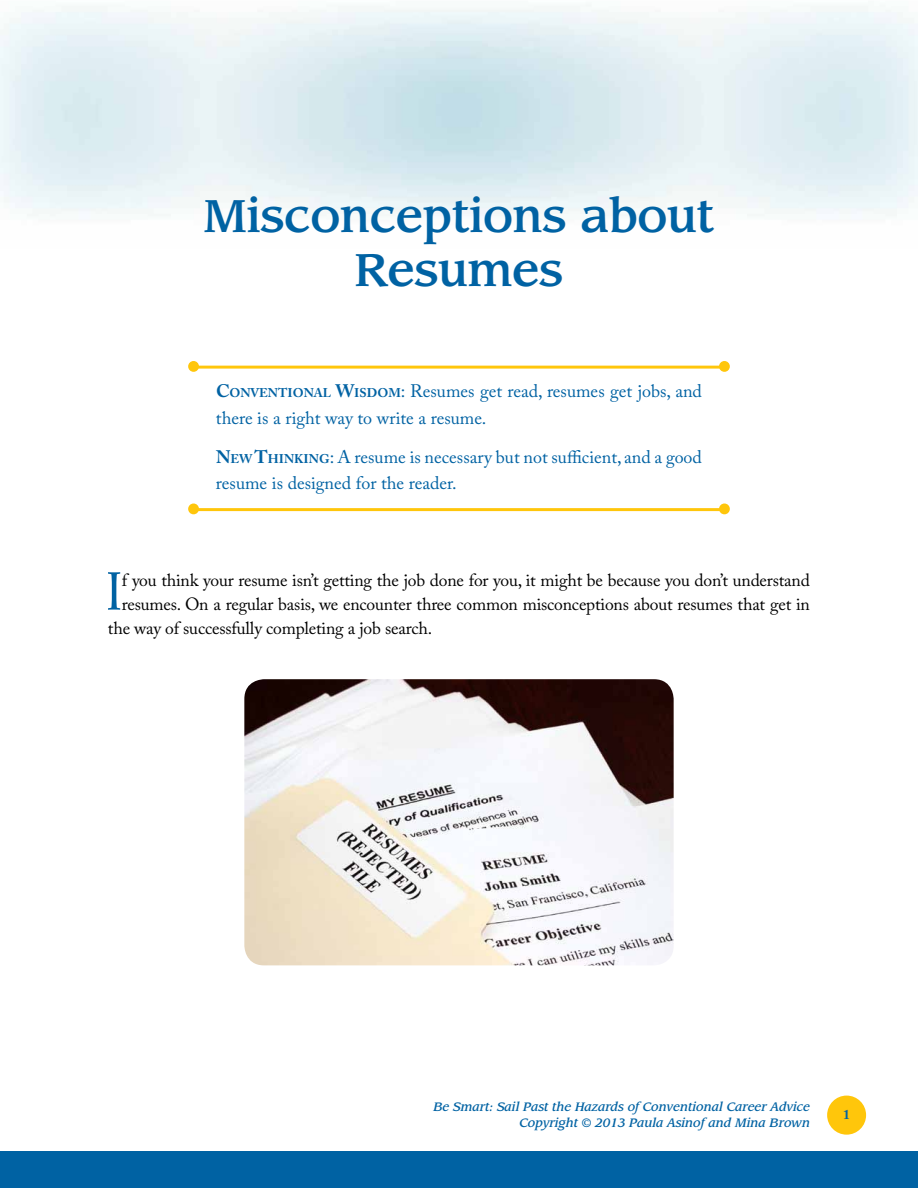
<style>
.page{position:relative;width:918px;height:1188px;background:#fff}
.page>*{position:absolute;margin:0;border:0;box-sizing:border-box;transform-origin:0 0}
.t1{font:52.65px "Leawood Std";color:#0062a3}
.t2{font:500 45px/54px "Leawood Std";letter-spacing:-.01em;color:#0062a3;text-align:center}
.t3{font:18px/27px "Adobe Caslon Pro";color:#0062a3}
.t4{font:17.55px "Adobe Caslon Pro";letter-spacing:-.01em;color:#000}
.t5{font:700 13.5px "Adobe Caslon Pro";color:#0062a3}
.t6{font:italic 500 12px/16.5px "Leawood Std";color:#0062a3;text-align:right}
.s1{font-weight:700}
.s2{font-weight:700;font-size:12.6px}
</style>
<div class="page">
<div style="left:0;top:1152px;width:918px;height:36px;background:#0062a3"></div>
<div style="left:829px;top:1097px;width:35px;height:36px;background:#ffc60b;border-radius:50%"></div>
<div style="left:827px;top:1096px;width:39px;height:39px;border:4px solid #ffc60b;border-radius:50%"></div>
<hr style="left:196px;top:366px;width:532px;height:3px;background:#ffc60b">
<div style="left:190px;top:363px;width:7px;height:7px;background:#ffc60b;border-radius:50%"></div>
<div style="left:188px;top:361px;width:11px;height:11px;border:3px solid #ffc60b;border-radius:50%"></div>
<div style="left:721px;top:363px;width:7px;height:7px;background:#ffc60b;border-radius:50%"></div>
<div style="left:719px;top:361px;width:11px;height:11px;border:3px solid #ffc60b;border-radius:50%"></div>
<hr style="left:196px;top:508px;width:532px;height:3px;background:#ffc60b">
<div style="left:190px;top:505px;width:7px;height:8px;background:#ffc60b;border-radius:50%"></div>
<div style="left:188px;top:504px;width:11px;height:10px;border:3px solid #ffc60b;border-radius:50%"></div>
<div style="left:719px;top:504px;width:11px;height:10px;border:3px solid #ffc60b;border-radius:50%"></div>
<img style="left:244px;top:679px;width:430px;height:286px">
<h2 class="t2" style="left:203px;top:189px;width:513px">Misconceptions about<br>Resumes</h2>
<p class="t3" style="left:216px;top:378px;width:488px"><span class="s1">C</span><span class="s2">ONVENTIONAL</span> <span class="s1">W</span><span class="s2">ISDOM</span>: Resumes get read, resumes get jobs, and there is a right way to write a resume.</p>
<p class="t3" style="left:216px;top:444px;width:487px;line-height:25.5px"><span class="s1">N</span><span class="s2">EW</span><span class="s1">T</span><span class="s2">HINKING</span>: A resume is necessary but not sufficient, and a good resume is designed for the reader.</p>
<h1 class="t1" style="left:106px;top:559px;width:18px">I</h1>
<p class="t4" style="left:122px;top:569px;width:689px">f you think your resume isn’t getting the job done for you, it might be because you don’t understand</p>
<p class="t4" style="left:122px;top:593px;width:690px">resumes. On a regular basis, we encounter three common misconceptions about resumes that get in</p>
<p class="t4" style="left:108px;top:617px;width:326px">the way of successfully completing a job search.</p>
<p class="t6" style="left:433px;top:1098px;width:378px">Be Smart: Sail Past the Hazards of Conventional Career Advice<br>Copyright © 2013 Paula Asinof and Mina Brown</p>
<p class="t5" style="left:843px;top:1107px;width:8px">1</p>
</div>
